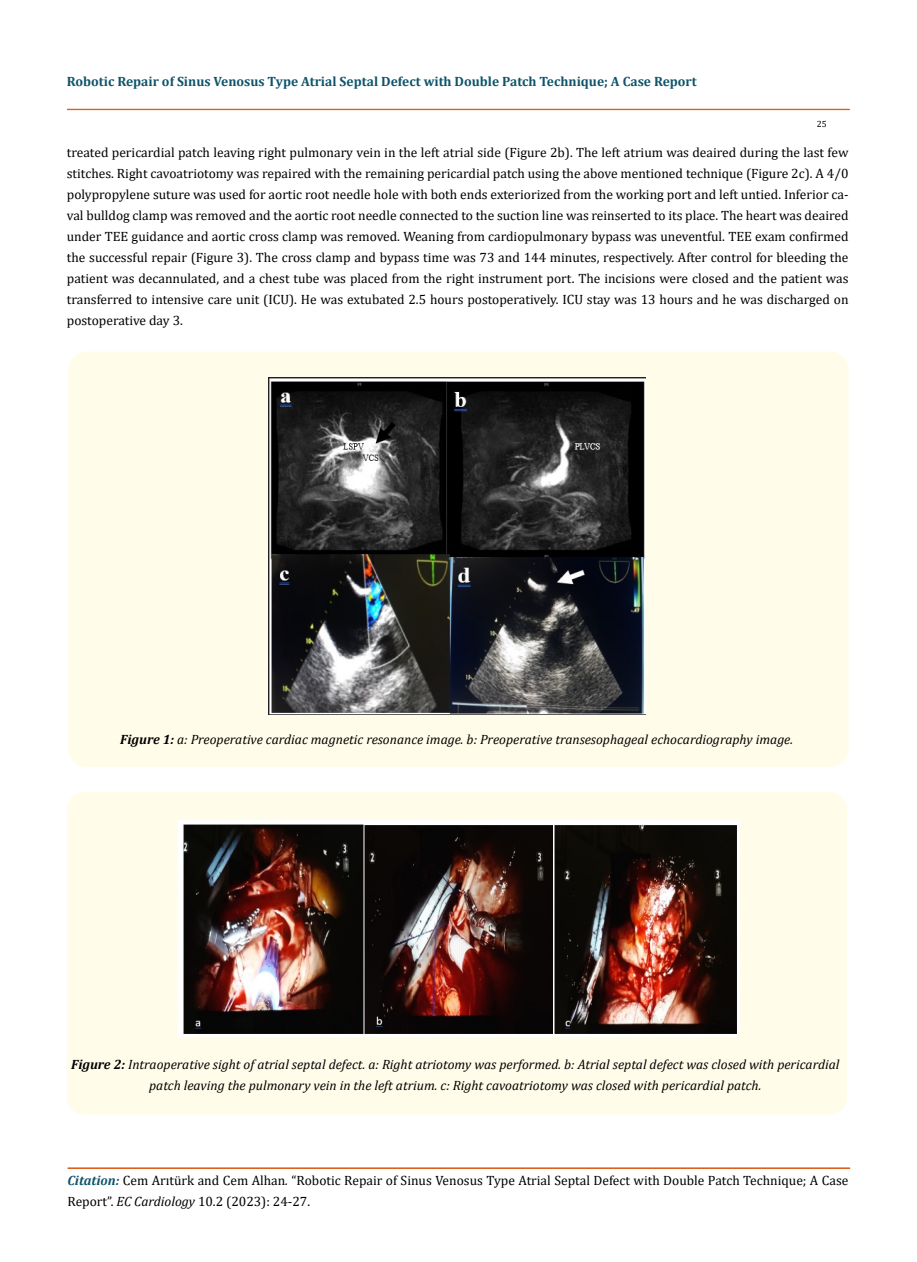
<style>
.page{position:relative;width:917px;height:1262px;background:#fff}
.page>*{position:absolute;margin:0;border:0;box-sizing:border-box;transform-origin:0 0}
.t1{font:13.5px/21px "Cambria";color:#000}
.t2{font:italic 13.5px/21px "Cambria";color:#000;text-align:center}
.t3{font:700 13.5px "Cambria";color:#0e546a}
.t4{font:9px "Cambria";color:#000}
.s1{font-weight:700}
.s2{font-weight:700;font-style:italic;color:#0e546a}
.s3{font-style:italic}
</style>
<div class="page">
<div style="left:67px;top:109px;width:782px;height:1px;border:1px solid #e05d1a"></div>
<hr style="left:68px;top:1168px;width:781px;height:1px;background:#e05d1a">
<div style="left:68px;top:351px;width:780px;height:416px;background:#fffde9;border-radius:18px"></div>
<img style="left:268px;top:378px;width:377px;height:336px">
<div style="left:67px;top:792px;width:780px;height:322px;background:#fffde9;border-radius:18px"></div>
<img style="left:178px;top:820px;width:561px;height:216px">
<p class="t3" style="left:67px;top:72px;width:631px">Robotic Repair of Sinus Venosus Type Atrial Septal Defect with Double Patch Technique; A Case Report</p>
<p class="t4" style="left:816px;top:118px;width:11px">25</p>
<p class="t1" style="left:67px;top:142px;width:783px;text-align:justify">treated pericardial patch leaving right pulmonary vein in the left atrial side (Figure 2b). The left atrium was deaired during the last few stitches. Right cavoatriotomy was repaired with the remaining pericardial patch using the above mentioned technique (Figure 2c). A 4/0 polypropylene suture was used for aortic root needle hole with both ends exteriorized from the working port and left untied. Inferior ca&shy;val bulldog clamp was removed and the aortic root needle connected to the suction line was reinserted to its place. The heart was deaired under TEE guidance and aortic cross clamp was removed. Weaning from cardiopulmonary bypass was uneventful. TEE exam confirmed the successful repair (Figure 3). The cross clamp and bypass time was 73 and 144 minutes, respectively. After control for bleeding the patient was decannulated, and a chest tube was placed from the right instrument port. The incisions were closed and the patient was transferred to intensive care unit (ICU). He was extubated 2.5 hours postoperatively. ICU stay was 13 hours and he was discharged on postoperative day 3.</p>
<p class="t2" style="left:120px;top:728px;width:674px"><span class="s1">Figure 1:</span> a: Preoperative cardiac magnetic resonance image. b: Preoperative transesophageal echocardiography image.</p>
<p class="t2" style="left:71px;top:1053px;width:769px"><span class="s1">Figure 2:</span> Intraoperative sight of atrial septal defect. a: Right atriotomy was performed. b: Atrial septal defect was closed with pericardial patch leaving the pulmonary vein in the left atrium. c: Right cavoatriotomy was closed with pericardial patch.</p>
<p class="t1" style="left:68px;top:1170px;width:782px"><span class="s2">Citation:</span> Cem Arıtürk and Cem Alhan<span class="s3">.</span> “Robotic Repair of Sinus Venosus Type Atrial Septal Defect with Double Patch Technique; A Case<br>Report”. <span class="s3">EC Cardiology</span> 10.2 (2023): 24-27.</p>
</div>
